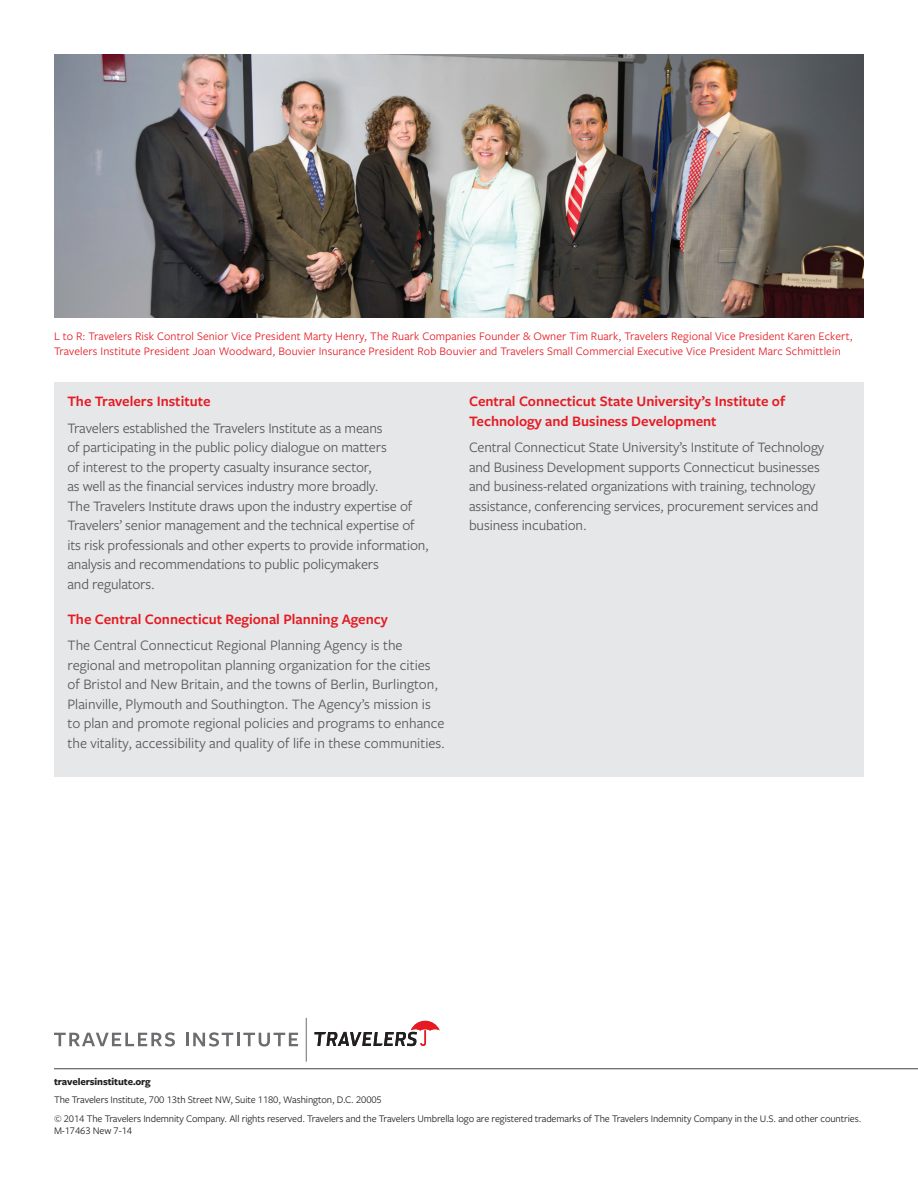
<style>
.page{position:relative;width:918px;height:1188px;background:#fff}
.page>*{position:absolute;margin:0;border:0;box-sizing:border-box;transform-origin:0 0}
.Body_copy{font:15px/19.5px "Freight Sans Pro";letter-spacing:-.01em;color:#57585a}
.t1{font:600 15px/19.5px "Freight Sans Pro";color:#e51a23}
.Body_copy-2{font:12px/15px "Freight Sans Pro";letter-spacing:.01em;color:#e51a23}
.Disclaimer{font:10.5px/12px "Freight Sans Pro";letter-spacing:-.01em;color:#231f20}
.Disclaimer-2{font:700 10.5px "Freight Sans Pro";letter-spacing:-.01em;color:#231f20}
</style>
<div class="page">
<hr style="left:54px;top:1068px;width:864px;height:1px;background:#57585a">
<svg style="left:314px;top:1021px;width:126px;height:25px"></svg>
<hr style="left:306px;top:1018px;width:1px;height:44px;background:#6c6d70">
<svg style="left:54px;top:1032px;width:121px;height:15px"></svg>
<svg style="left:186px;top:1032px;width:112px;height:15px"></svg>
<div style="left:54px;top:382px;width:810px;height:395px;background:#e6e7e9"></div>
<img style="left:54px;top:54px;width:810px;height:264px">
<p class="Body_copy-2" style="left:54px;top:328px;width:800px">L to R: Travelers Risk Control Senior Vice President Marty Henry, The Ruark Companies Founder &amp; Owner Tim Ruark, Travelers Regional Vice President Karen Eckert,<br>Travelers Institute President Joan Woodward, Bouvier Insurance President Rob Bouvier and Travelers Small Commercial Executive Vice President Marc Schmittlein</p>
<p class="t1" style="left:68px;top:391px;width:145px">The Travelers Institute</p>
<p class="Body_copy" style="left:68px;top:417px;width:363px">Travelers established the Travelers Institute as a means<br>of participating in the public policy dialogue on matters<br>of interest to the property casualty insurance sector,<br>as well as the financial services industry more broadly.<br>The Travelers Institute draws upon the industry expertise of Travelers’ senior management and the technical expertise of its risk professionals and other experts to provide information, analysis and recommendations to public policymakers<br>and regulators.</p>
<p class="t1" style="left:68px;top:609px;width:322px">The Central Connecticut Regional Planning Agency</p>
<p class="Body_copy" style="left:68px;top:635px;width:379px">The Central Connecticut Regional Planning Agency is the regional and metropolitan planning organization for the cities of Bristol and New Britain, and the towns of Berlin, Burlington, Plainville, Plymouth and Southington. The Agency’s mission is to plan and promote regional policies and programs to enhance the vitality, accessibility and quality of life in these communities.</p>
<p class="t1" style="left:469px;top:391px;width:318px">Central Connecticut State University’s Institute of<br>Technology and Business Development</p>
<p class="Body_copy" style="left:469px;top:437px;width:357px">Central Connecticut State University’s Institute of Technology and Business Development supports Connecticut businesses and business-related organizations with training, technology assistance, conferencing services, procurement services and business incubation.</p>
<p class="Disclaimer-2" style="left:54px;top:1074px;width:98px">travelersinstitute.org</p>
<p class="Disclaimer" style="left:54px;top:1093px;width:329px">The Travelers Institute, 700 13th Street NW, Suite 1180, Washington, D.C. 20005</p>
<p class="Disclaimer" style="left:54px;top:1112px;width:809px">© 2014 The Travelers Indemnity Company. All rights reserved. Travelers and the Travelers Umbrella logo are registered trademarks of The Travelers Indemnity Company in the U.S. and other countries.<br>M-17463 New 7-14</p>
</div>
